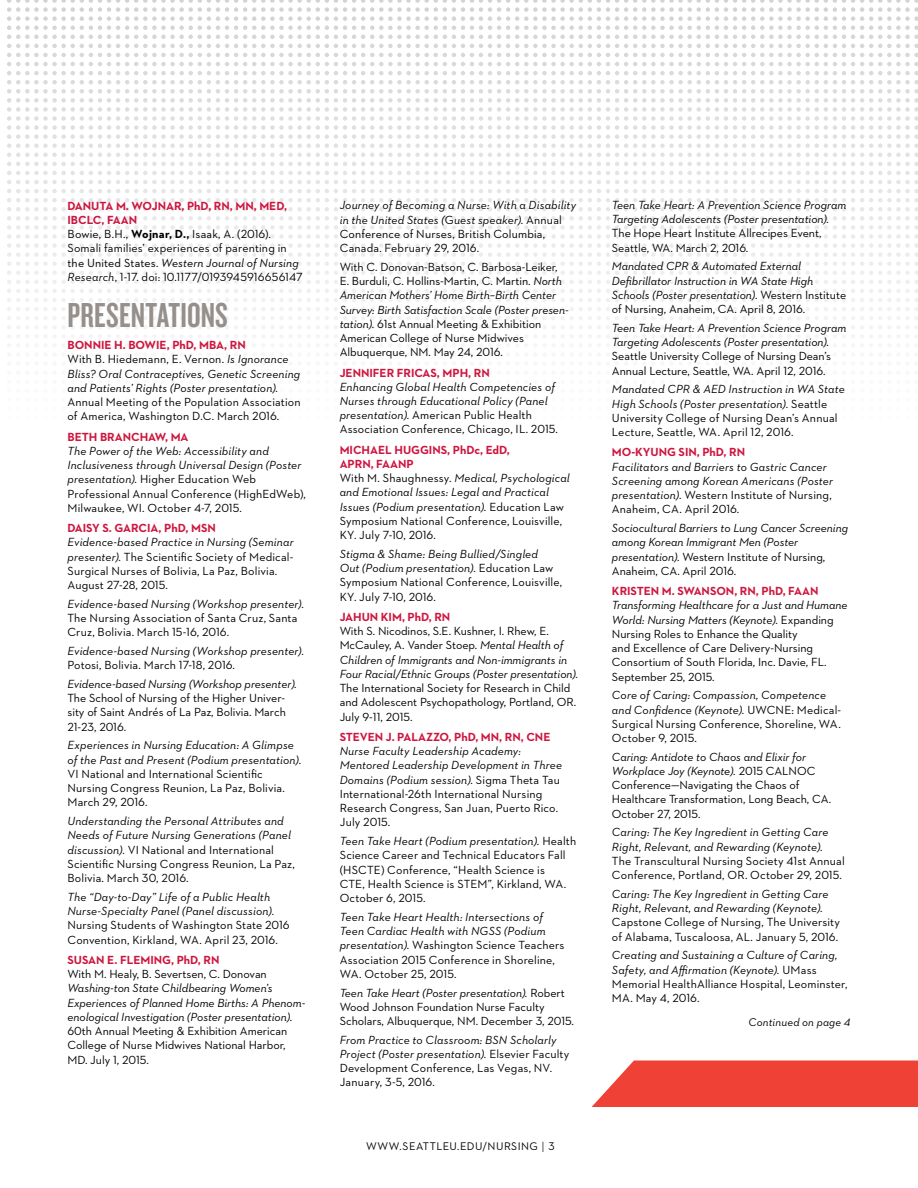
<style>
.page{position:relative;width:918px;height:1188px;background:#fff}
.page>*{position:absolute;margin:0;border:0;box-sizing:border-box;transform-origin:0 0}
.t1{font:36px "Knockout 48 Featherweight";letter-spacing:.025em;color:#96908c}
.t2{font:12px/14.2px "Neutraface 2 Text";color:#000}
.t3{font:italic 12px/14.2px "Neutraface 2 Text";letter-spacing:.005em;color:#000}
.t4{font:700 12px/14.2px "Neutraface 2 Text";color:#cd163f}
.t5{font:italic 11.4px "Neutraface 2 Text";letter-spacing:.02em;color:#000}
.t6{font:11.25px "Neutraface 2 Text";letter-spacing:.04em;color:#000}
.s1{font-weight:700}
.s2{font-style:italic}
.s3{font-style:normal}
.s4{font-weight:300;font-size:15px}
</style>
<div class="page">
<svg style="left:7px;top:0;width:911px;height:337px"></svg>
<div style="left:592px;top:1061px;width:326px;height:46px;background:#ef4135"></div>
<p class="t4" style="left:68px;top:198px;width:221px">DANUTA M. WOJNAR, PHD, RN, MN, MED,<br>IBCLC, FAAN</p>
<p class="t2" style="left:67px;top:227px;width:237px">Bowie, B.h., <span class="s1">WOJNAR, D.,</span> isaak, a. (2016). somali families’ experiences of parenting in the united states. <span class="s2">Western Journal of Nursing Research</span>, 1-17. doi: 10.1177/0193945916656147</p>
<h1 class="t1" style="left:68px;top:293px;width:162px">PRESENTATIONS</h1>
<h6 class="t4" style="left:68px;top:338px;width:180px">BONNIE H. BOWIE, PHD, MBA, RN</h6>
<p class="t3" style="left:68px;top:352px;width:234px"><span class="s3">with B. hiedemann, e. vernon.</span> Is Ignorance<br>Bliss? Oral Contraceptives, Genetic Screening and Patients’ Rights (Poster presentation).</p>
<p class="t2" style="left:68px;top:395px;width:235px">annual Meeting of the Population association of america, washington d.C. March 2016.</p>
<h6 class="t4" style="left:68px;top:429px;width:123px">BETH BRANCHAW, MA</h6>
<p class="t3" style="left:67px;top:443px;width:240px">The Power of the Web: Accessibility and Inclusiveness through Universal Design (Poster presentation). <span class="s3">higher education web Professional annual Conference (highedweb), Milwaukee, wi. october 4-7, 2015.</span></p>
<h6 class="t4" style="left:67px;top:521px;width:150px">DAISY S. GARCIA, PHD, MSN</h6>
<p class="t2" style="left:67px;top:535px;width:228px"><span class="s2">Evidence-based Practice in Nursing (Seminar presenter).</span> the scientifc society of Medical&shy;surgical nurses of Bolivia, la Paz, Bolivia. august 27-28, 2015.</p>
<p class="t3" style="left:67px;top:596px;width:238px">Evidence-based Nursing (Workshop presenter).</p>
<p class="t2" style="left:67px;top:611px;width:232px">the nursing association of santa Cruz, santa<br>Cruz, Bolivia. March 15-16, 2016.</p>
<p class="t3" style="left:67px;top:644px;width:238px">Evidence-based Nursing (Workshop presenter).</p>
<p class="t2" style="left:67px;top:658px;width:169px">Potosi, Bolivia. March 17-18, 2016.</p>
<p class="t3" style="left:67px;top:677px;width:231px">Evidence-based Nursing (Workshop presenter).</p>
<p class="t2" style="left:67px;top:691px;width:220px;text-align:justify">the school of nursing of the higher univer&shy;sity of saint andrés of la Paz, Bolivia. March 21-23, 2016.</p>
<p class="t3" style="left:67px;top:738px;width:235px">Experiences in Nursing Education: A Glimpse of the Past and Present (Podium presentation).</p>
<p class="t2" style="left:67px;top:767px;width:219px">vi national and international scientifc nursing Congress reunion, la Paz, Bolivia.<br>March 29, 2016.</p>
<p class="t3" style="left:67px;top:814px;width:229px">Understanding the Personal Attributes and Needs of Future Nursing Generations (Panel discussion). <span class="s3">vi national and international scientifc nursing Congress reunion, la Paz, Bolivia. March 30, 2016.</span></p>
<p class="t3" style="left:67px;top:890px;width:208px">The “Day-to-Day” Life of a Public Health<br>Nurse-Specialty Panel (Panel discussion).</p>
<p class="t2" style="left:67px;top:918px;width:224px">nursing students of washington state 2016<br>Convention, Kirkland, wa. april 23, 2016.</p>
<h6 class="t4" style="left:67px;top:953px;width:153px">SUSAN E. FLEMING, PHD, RN</h6>
<p class="t2" style="left:67px;top:967px;width:201px">with M. healy, B. severtsen, C. donovan</p>
<p class="t3" style="left:67px;top:981px;width:239px">Washing-ton State Childbearing Women’s<br>Experiences of Planned Home Births: A Phenom&shy;enological Investigation (Poster presentation).</p>
<p class="t2" style="left:67px;top:1024px;width:221px">60th annual Meeting &amp; exhibition american<br>College of nurse Midwives national harbor,<br>Md. July 1, 2015.</p>
<p class="t3" style="left:340px;top:198px;width:238px">Journey of Becoming a Nurse: With a Disability in the United States (<span class="s3">g</span>uest speaker). <span class="s3">annual Conference of nurses, British Columbia, Canada. February 29, 2016.</span></p>
<p class="t2" style="left:340px;top:259px;width:219px">with C. donovan-Batson, C. Barbosa-leiker,</p>
<p class="t2" style="left:340px;top:274px;width:230px">e. Burduli, C. hollins-Martin, C. Martin. <span class="s2">North American Mothers’ Home Birth–Birth Center Survey: Birth Satisfaction Scale (Poster presen&shy;tation).</span> 61st annual Meeting &amp; exhibition american College of nurse Midwives albuquerque, nM. May 24, 2016.</p>
<h6 class="t4" style="left:340px;top:365px;width:152px">JENNIFER FRICAS, MPH, RN</h6>
<p class="t3" style="left:340px;top:379px;width:220px">Enhancing Global Health Competencies of Nurses through Educational Policy (Panel presentation). <span class="s3">american Public health association Conference, Chicago, il. 2015.</span></p>
<p class="t4" style="left:340px;top:442px;width:172px">MICHAEL HUGGINS, PHDC, EDD,<br>APRN, FAANP</p>
<p class="t2" style="left:340px;top:471px;width:231px">with M. shaughnessy. <span class="s2">Medical, Psychological and Emotional Issues: Legal and Practical Issues (Podium presentation).</span> education law symposium national Conference, louisville, Ky. July 7-10, 2016.</p>
<p class="t2" style="left:340px;top:547px;width:224px"><span class="s2">Stigma &amp; Shame: Being Bullied/Singled<br>Out (Podium presentation).</span> education law symposium national Conference, louisville, Ky. July 7-10, 2016.</p>
<h6 class="t4" style="left:340px;top:610px;width:112px">JAHUN KIM, PHD, RN</h6>
<p class="t3" style="left:340px;top:624px;width:240px"><span class="s3">with s. nicodinos, s.e. Kushner, i. rhew, e.<br>McCauley, a. vander stoep.</span> Mental Health of Children of Immigrants and Non-immigrants in Four Racial/Ethnic Groups (Poster presentation).</p>
<p class="t2" style="left:340px;top:681px;width:238px">the international society for research in Child and adolescent Psychopathology, Portland, or.<br>July 9-11, 2015.</p>
<h6 class="t4" style="left:340px;top:730px;width:212px">STEVEN J. PALAZZO, PHD, MN, RN, CNE</h6>
<p class="t2" style="left:340px;top:744px;width:224px"><span class="s2">Nurse Faculty Leadership Academy:<br>Mentored Leadership Development in Three Domains (Podium session).</span> sigma theta tau international-26th international nursing research Congress, san Juan, Puerto rico.<br>July 2015.</p>
<p class="t2" style="left:340px;top:834px;width:238px"><span class="s2">Teen Take Heart (Podium presentation).</span> health science Career and technical educators Fall (hsCte) Conference, “health science is<br>Cte, health science is steM”, Kirkland, wa. october 6, 2015.</p>
<p class="t3" style="left:340px;top:909px;width:226px">Teen Take Heart Health: Intersections of Teen Cardiac Health with NGSS (Podium presentation). <span class="s3">washington science teachers association 2015 Conference in shoreline, wa. october 25, 2015.</span></p>
<p class="t2" style="left:340px;top:985px;width:236px"><span class="s2">Teen Take Heart (Poster presentation).</span> robert wood Johnson Foundation nurse Faculty scholars, albuquerque, nM. december 3, 2015.</p>
<p class="t2" style="left:340px;top:1032px;width:231px"><span class="s2">From Practice to Classroom: BSN Scholarly Project (Poster presentation).</span> elsevier Faculty development Conference, las vegas, nv.<br>January, 3-5, 2016.</p>
<p class="t6" style="left:366px;top:1139px;width:190px">www.seattleu.edu/nursing <span class="s4">I</span> 3</p>
<p class="t3" style="left:612px;top:198px;width:236px">Teen Take Heart: A Prevention Science Program<br>Targeting Adolescents (Poster presentation).</p>
<p class="t2" style="left:612px;top:226px;width:211px">the hope heart institute allrecipes event, seattle, wa. March 2, 2016.</p>
<p class="t3" style="left:612px;top:259px;width:236px">Mandated CPR &amp; Automated External Defbrillator Instruction in WA State High Schools (Poster presentation)<span class="s3">. western institute of nursing, anaheim, Ca. april 8, 2016.</span></p>
<p class="t3" style="left:612px;top:321px;width:236px">Teen Take Heart: A Prevention Science Program<br>Targeting Adolescents (Poster presentation).</p>
<p class="t2" style="left:612px;top:349px;width:221px">seattle university College of nursing dean’s annual lecture, seattle, wa. april 12, 2016.</p>
<p class="t2" style="left:612px;top:382px;width:234px"><span class="s2">Mandated CPR &amp; AED Instruction in WA State High Schools (Poster presentation).</span> seattle university College of nursing dean’s annual lecture, seattle, wa. april 12, 2016.</p>
<h6 class="t4" style="left:612px;top:445px;width:135px">MO-KYUNG SIN, PHD, RN</h6>
<p class="t3" style="left:612px;top:459px;width:223px">Facilitators and Barriers to Gastric Cancer Screening among Korean Americans (Poster presentation). <span class="s3">western institute of nursing, anaheim, Ca. april 2016.</span></p>
<p class="t3" style="left:612px;top:521px;width:238px">Sociocultural Barriers to Lung Cancer Screening among Korean Immigrant Men (Poster presentation). <span class="s3">western institute of nursing, anaheim, Ca. april 2016.</span></p>
<h6 class="t4" style="left:612px;top:584px;width:208px">KRISTEN M. SWANSON, RN, PHD, FAAN</h6>
<p class="t2" style="left:612px;top:598px;width:237px"><span class="s2">Transforming Healthcare for a Just and Humane World: Nursing Matters (Keynote).</span> expanding nursing roles to enhance the Quality<br>and excellence of Care delivery-nursing Consortium of south Florida, inc. davie, Fl. september 25, 2015.</p>
<p class="t2" style="left:612px;top:688px;width:231px"><span class="s2">Core of Caring: Compassion, Competence and Confdence (Keynote).</span> uwCne: Medical&shy;surgical nursing Conference, shoreline, wa. october 9, 2015.</p>
<p class="t2" style="left:612px;top:749px;width:221px"><span class="s2">Caring: Antidote to Chaos and Elixir for Workplace Joy (Keynote).</span> 2015 CalnoC Conference—navigating the Chaos of healthcare transformation, long Beach, Ca. october 27, 2015.</p>
<p class="t3" style="left:612px;top:825px;width:218px">Caring: The Key Ingredient in Getting Care<br>Right, Relevant, and Rewarding (Keynote).</p>
<p class="t2" style="left:612px;top:854px;width:234px">the transcultural nursing society 41st annual<br>Conference, Portland, or. october 29, 2015.</p>
<p class="t3" style="left:612px;top:887px;width:218px">Caring: The Key Ingredient in Getting Care<br>Right, Relevant, and Rewarding (Keynote).</p>
<p class="t2" style="left:612px;top:915px;width:230px">Capstone College of nursing, the university of alabama, tuscaloosa, al. January 5, 2016.</p>
<p class="t3" style="left:612px;top:948px;width:237px">Creating and Sustaining a Culture of Caring, Safety, and Afrmation (Keynote). <span class="s3">uMass Memorial healthalliance hospital, leominster, Ma. May 4, 2016.</span></p>
<p class="t5" style="left:749px;top:1015px;width:103px">Continued on page 4</p>
</div>
